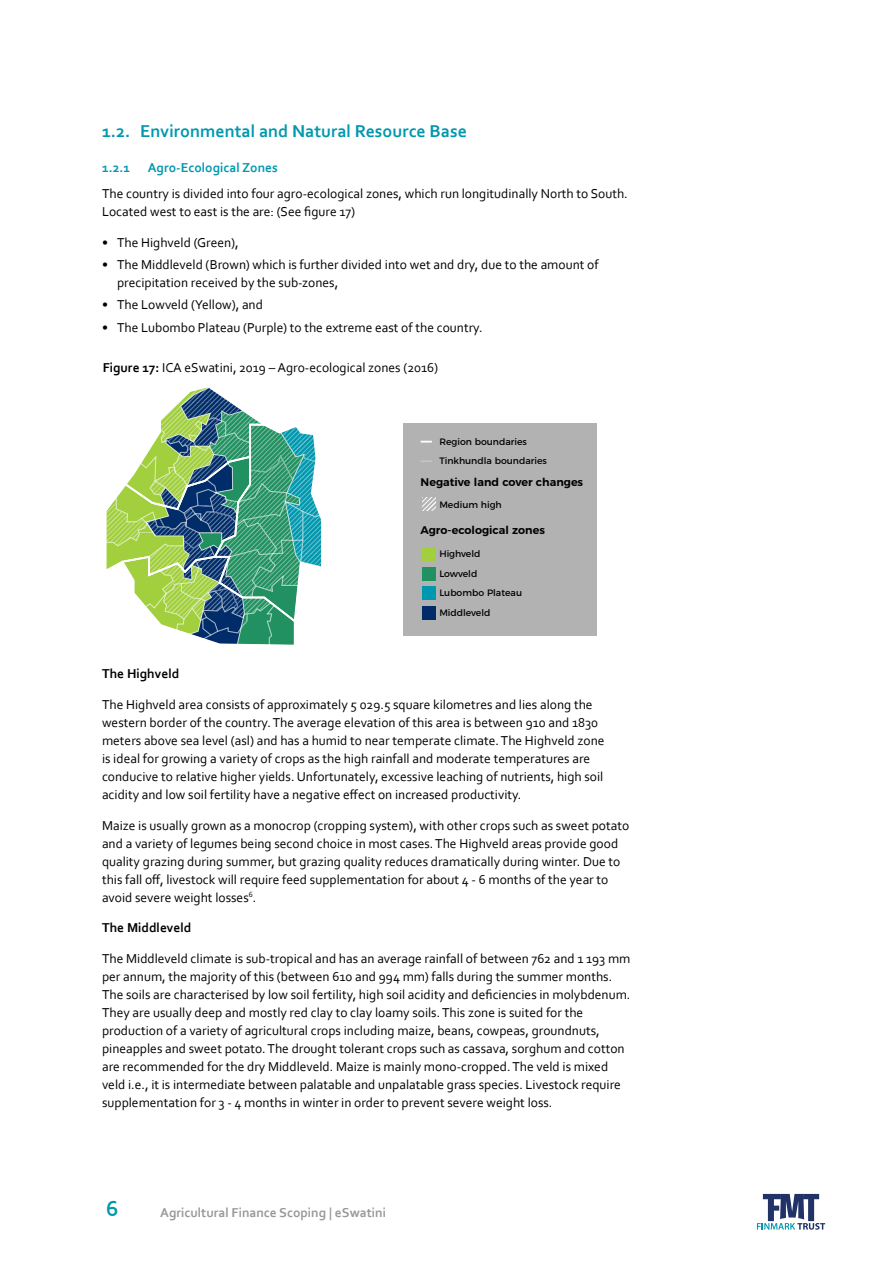
<style>
.page{position:relative;width:893px;height:1263px;background:#fff}
.page>*{position:absolute;margin:0;border:0;box-sizing:border-box;transform-origin:0 0}
.t1{font:700 22.5px "Corbel";color:#0098af}
.t2{font:700 18px "Corbel";color:#0098af}
.t3{font:13.5px/18px "Corbel";color:#000}
.t4{font:700 13.5px "Corbel";color:#999996}
.t5{font:700 13.5px "Corbel";color:#0098af}
.t6{font:700 13.5px "Corbel";color:#000}
.t7{font:600 11.1px "Montserrat";color:#000}
.t8{font:9.3px/19.6px "Montserrat";color:#000}
.s1{font-weight:700}
</style>
<div class="page">
<svg style="left:757px;top:1194px;width:68px;height:36px"></svg>
<svg style="left:106px;top:387px;width:215px;height:258px"></svg>
<div style="left:403px;top:423px;width:194px;height:212px;background:#b2b2b2"></div>
<div style="left:422px;top:548px;width:13px;height:13px;background:#a1cf3d"></div>
<svg style="left:422px;top:497px;width:13px;height:14px"></svg>
<div style="left:422px;top:567px;width:13px;height:13px;background:#229161"></div>
<div style="left:422px;top:587px;width:13px;height:13px;background:#0098af"></div>
<div style="left:422px;top:606px;width:13px;height:13px;background:#002d69"></div>
<svg style="left:421px;top:441px;width:11px;height:2px"></svg>
<h2 class="t2" style="left:102px;top:120px;width:366px">1.2. Environmental and Natural Resource Base</h2>
<p class="t5" style="left:102px;top:159px;width:29px">1.2.1</p>
<p class="t5" style="left:148px;top:159px;width:132px">Agro-Ecological Zones</p>
<p class="t3" style="left:102px;top:184px;width:527px">The country is divided into four agro-ecological zones, which run longitudinally North to South.<br>Located west to east is the are: (See figure 17)</p>
<p class="t3" style="left:102px;top:233px;width:138px">• The Highveld (Green),</p>
<p class="t3" style="left:117px;top:255px;width:483px;text-indent:-15px">• The Middleveld (Brown) which is further divided into wet and dry, due to the amount of precipitation received by the sub-zones,</p>
<p class="t3" style="left:102px;top:296px;width:162px">• The Lowveld (Yellow), and</p>
<p class="t3" style="left:102px;top:318px;width:382px">• The Lubombo Plateau (Purple) to the extreme east of the country.</p>
<p class="t3" style="left:103px;top:358px;width:337px"><span class="s1">Figure 17:</span> ICA eSwatini, 2019 – Agro-ecological zones (2016)</p>
<p class="t8" style="left:439px;top:431px;width:109px">Region boundaries<br>Tinkhundla boundaries</p>
<p class="t7" style="left:421px;top:473px;width:164px">Negative land cover changes</p>
<p class="t8" style="left:439px;top:494px;width:64px">Medium high</p>
<p class="t7" style="left:421px;top:521px;width:126px">Agro-ecological zones</p>
<p class="t8" style="left:439px;top:543px;width:43px">Highveld</p>
<p class="t8" style="left:439px;top:563px;width:84px">Lowveld<br>Lubombo Plateau<br>Middleveld</p>
<p class="t6" style="left:102px;top:665px;width:79px">The Highveld</p>
<p class="t3" style="left:102px;top:695px;width:504px">The Highveld area consists of approximately 5 029.5 square kilometres and lies along the western border of the country. The average elevation of this area is between 910 and 1830 meters above sea level (asl) and has a humid to near temperate climate. The Highveld zone is ideal for growing a variety of crops as the high rainfall and moderate temperatures are conducive to relative higher yields. Unfortunately, excessive leaching of nutrients, high soil acidity and low soil fertility have a negative effect on increased productivity.</p>
<p class="t3" style="left:102px;top:816px;width:529px">Maize is usually grown as a monocrop (cropping system), with other crops such as sweet potato and a variety of legumes being second choice in most cases. The Highveld areas provide good quality grazing during summer, but grazing quality reduces dramatically during winter. Due to this fall off, livestock will require feed supplementation for about 4 - 6 months of the year to avoid severe weight losses<sup>6</sup>.</p>
<p class="t6" style="left:102px;top:919px;width:91px">The Middleveld</p>
<p class="t3" style="left:102px;top:949px;width:530px">The Middleveld climate is sub-tropical and has an average rainfall of between 762 and 1 193 mm per annum, the majority of this (between 610 and 994 mm) falls during the summer months.<br>The soils are characterised by low soil fertility, high soil acidity and deficiencies in molybdenum.<br>They are usually deep and mostly red clay to clay loamy soils. This zone is suited for the production of a variety of agricultural crops including maize, beans, cowpeas, groundnuts, pineapples and sweet potato. The drought tolerant crops such as cassava, sorghum and cotton are recommended for the dry Middleveld. Maize is mainly mono-cropped. The veld is mixed veld i.e., it is intermediate between palatable and unpalatable grass species. Livestock require supplementation for 3 - 4 months in winter in order to prevent severe weight loss.</p>
<h1 class="t1" style="left:106px;top:1194px;width:14px">6</h1>
<p class="t4" style="left:160px;top:1204px;width:227px">Agricultural Finance Scoping | eSwatini</p>
</div>
